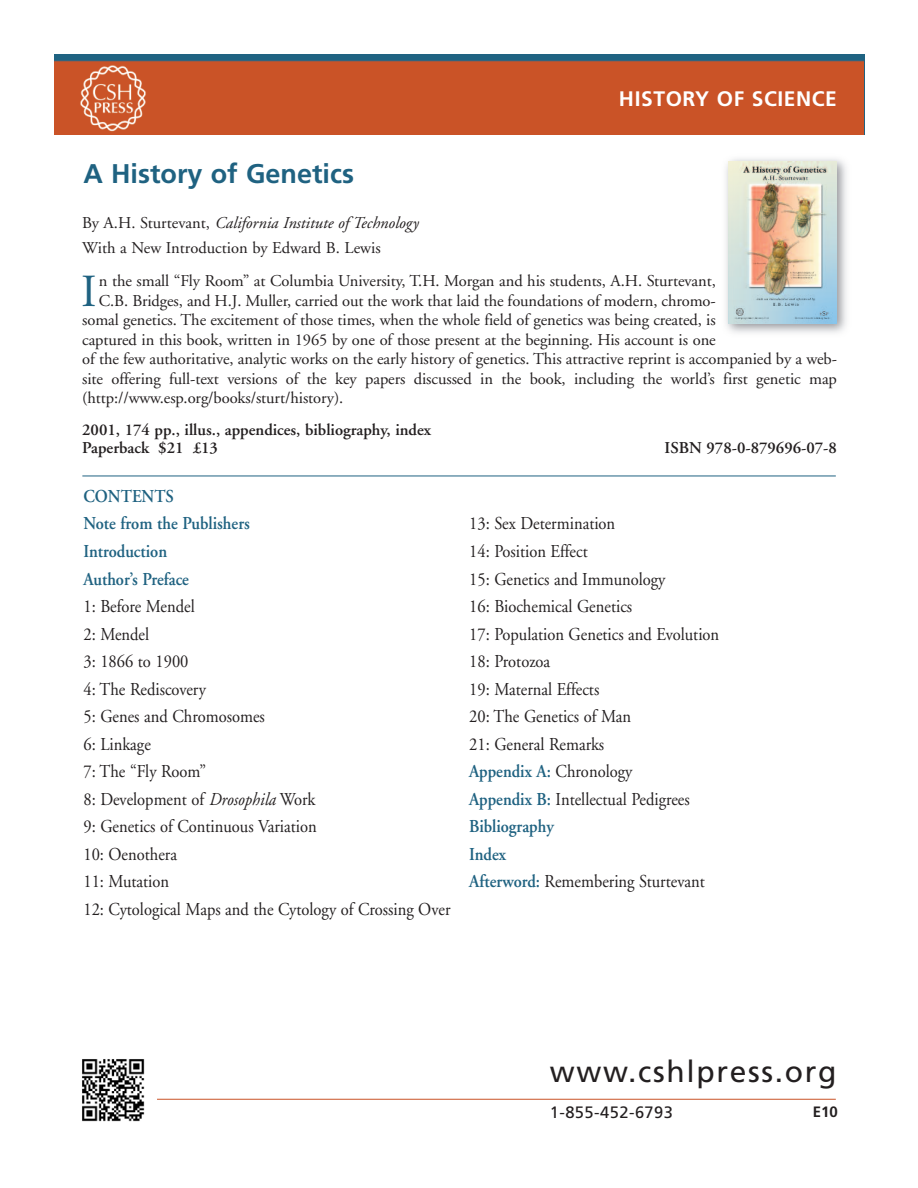
<style>
.page{position:relative;width:918px;height:1188px;background:#fff}
.page>*{position:absolute;margin:0;border:0;box-sizing:border-box;transform-origin:0 0}
.t1{font:45.9px "Adobe Garamond";color:#1f6281}
.t2{font:30px "Frutiger";letter-spacing:.055em;color:#231f20}
.t3{font:700 27px "Frutiger";color:#1f6281}
.t4{font:700 21px "Frutiger";letter-spacing:.03em;color:#fff}
.t5{font:18.15px/27.5px "Adobe Garamond";color:#231f20;scale:.91 1}
.t6{font:600 18.15px/27.5px "Adobe Garamond";color:#1f6281;scale:.91 1}
.t7{font:16.5px/25.5px "Adobe Garamond";letter-spacing:-.005em;color:#231f20}
.t8{font:600 16.5px/18px "Adobe Garamond";color:#231f20}
.t9{font:16.5px "Frutiger";letter-spacing:.03em;color:#231f20}
.t10{font:700 15px "Frutiger";color:#231f20}
.s1{font-style:italic}
.s2{font-weight:600;color:#1f6281}
</style>
<div class="page">
<img style="left:54px;top:54px;width:810px;height:81px">
<img style="left:82px;top:1059px;width:63px;height:63px">
<hr style="left:157px;top:1099px;width:679px;height:1px;background:#ca5327">
<hr style="left:82px;top:476px;width:754px;height:1px;background:#1f6281">
<img style="left:726px;top:158px;width:121px;height:175px">
<img style="left:728px;top:161px;width:109px;height:162px">
<p class="t4" style="left:619px;top:90px;width:220px">HISTORY OF SCIENCE</p>
<h3 class="t3" style="left:83px;top:163px;width:272px">A History of Genetics</h3>
<p class="t7" style="left:82px;top:211px;width:338px">By A.H. Sturtevant, <span class="s1">California Institute of Technology<br></span>With a New Introduction by Edward B. Lewis</p>
<h1 class="t1" style="left:81px;top:273px;width:17px">I</h1>
<p class="t7" style="left:99px;top:270px;width:618px">n the small “Fly Room” at Columbia University, T.H. Morgan and his students, A.H. Sturtevant,</p>
<p class="t7" style="left:99px;top:289px;width:618px">C.B. Bridges, and H.J. Muller, carried out the work that laid the foundations of modern, chromo-</p>
<p class="t7" style="left:82px;top:309px;width:635px">somal genetics. The excitement of those times, when the whole field of genetics was being created, is</p>
<p class="t7" style="left:82px;top:328px;width:635px">captured in this book, written in 1965 by one of those present at the beginning. His account is one</p>
<p class="t7" style="left:82px;top:348px;width:756px">of the few authoritative, analytic works on the early history of genetics. This attractive reprint is accompanied by a web-</p>
<p class="t7" style="left:82px;top:367px;width:756px">site offering full-text versions of the key papers discussed in the book, including the world’s first genetic map</p>
<p class="t7" style="left:82px;top:387px;width:263px">(http://www.esp.org/books/sturt/history).</p>
<p class="t8" style="left:82px;top:422px;width:350px">2001, 174 pp., illus., appendices, bibliography, index<br>Paperback $21 £13</p>
<p class="t8" style="left:665px;top:440px;width:174px">ISBN 978-0-879696-07-8</p>
<p class="t6" style="left:83px;top:484px;width:184px">CONTENTS<br>Note from the Publishers<br>Introduction<br>Author’s Preface</p>
<p class="t5" style="left:83px;top:594px;width:405px">1: Before Mendel<br>2: Mendel<br>3: 1866 to 1900<br>4: The Rediscovery<br>5: Genes and Chromosomes<br>6: Linkage<br>7: The “Fly Room”<br>8: Development of <span class="s1">Drosophila</span> Work<br>9: Genetics of Continuous Variation<br>10: Oenothera<br>11: Mutation<br>12: Cytological Maps and the Cytology of Crossing Over</p>
<p class="t5" style="left:469px;top:512px;width:276px">13: Sex Determination<br>14: Position Effect<br>15: Genetics and Immunology<br>16: Biochemical Genetics<br>17: Population Genetics and Evolution<br>18: Protozoa<br>19: Maternal Effects<br>20: The Genetics of Man<br>21: General Remarks<br><span class="s2">Appendix A:</span> Chronology<br><span class="s2">Appendix B:</span> Intellectual Pedigrees<br><span class="s2">Bibliography<br>Index<br>Afterword:</span> Remembering Sturtevant</p>
<h2 class="t2" style="left:550px;top:1060px;width:288px">www.cshlpress.org</h2>
<p class="t9" style="left:550px;top:1106px;width:125px">1-855-452-6793</p>
<p class="t10" style="left:813px;top:1105px;width:27px">E10</p>
</div>
